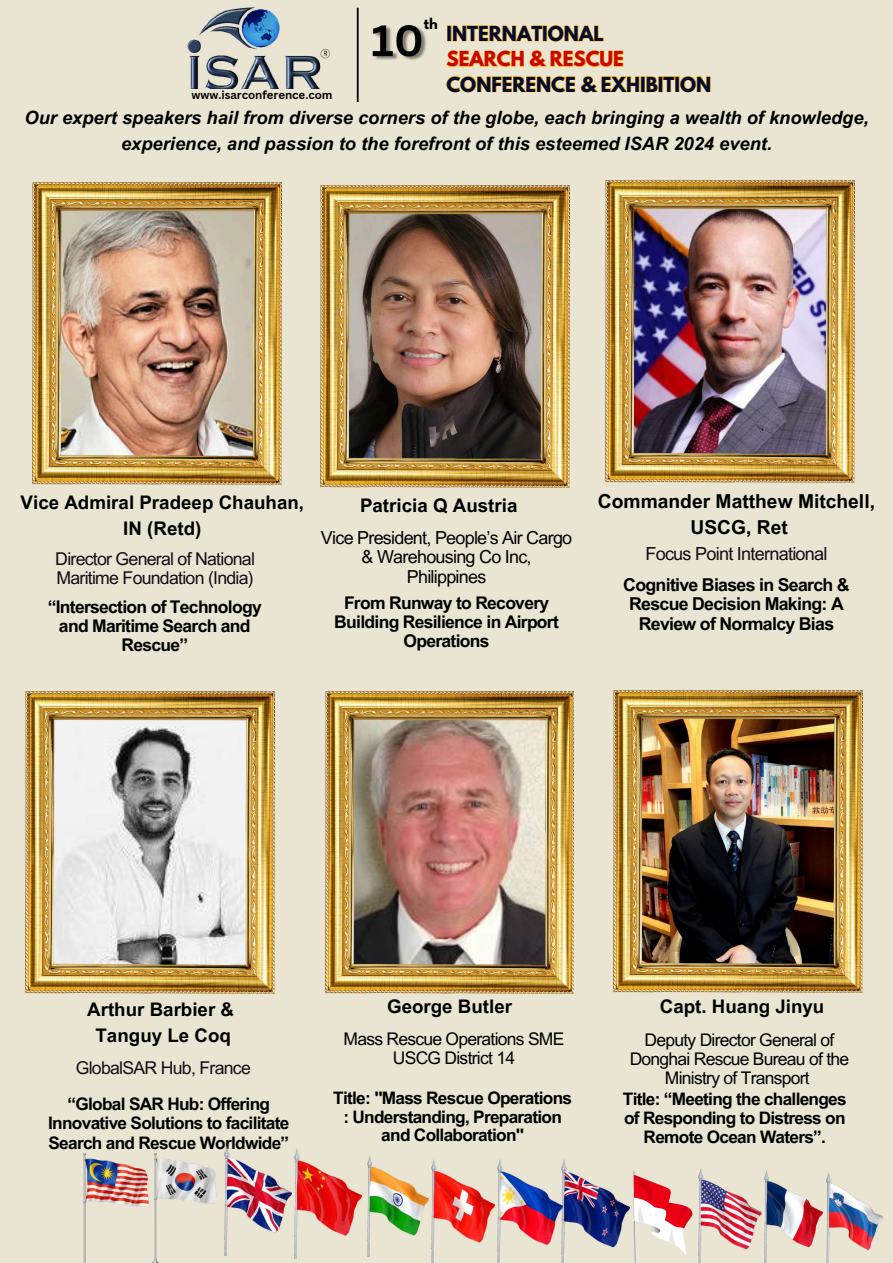
<style>
.page{position:relative;width:893px;height:1263px;background:#eae5d3}
.page>*{position:absolute;margin:0;border:0;box-sizing:border-box;transform-origin:0 0}
.t1{font:700 19.27px/26.4px "Arial MT Pro";color:#000;text-align:center}
.t2{font:700 18.75px/25.9px "Arial MT Pro";color:#000;text-align:center}
.t3{font:italic 700 18.3px/25.3px "Arial MT Pro";color:#000;text-align:center}
.t4{font:700 18.3px "League Spartan";color:#050a30}
.t5{font:700 18.3px "League Spartan";color:#ca0303}
.t6{font:18px "Arial MT Pro";letter-spacing:-.04em;color:#140b14}
.t7{font:17.92px/19.6px "Arial MT Pro";letter-spacing:-.04em;color:#000;text-align:center}
.t8{font:700 17.77px/19.1px "Arial MT Pro";letter-spacing:-.04em;color:#000;text-align:center}
.t9{font:17.62px/19.1px "Arial MT Pro";letter-spacing:-.04em;color:#140b14}
.t10{font:700 17.48px/19.1px "Arial MT Pro";letter-spacing:-.04em;color:#000;text-align:center}
.t11{font:17.4px/19.1px "Arial MT Pro";letter-spacing:-.04em;color:#000;text-align:center}
.t12{font:700 17.25px/18.6px "Arial MT Pro";letter-spacing:-.04em;color:#000;text-align:center}
.t13{font:700 13.12px "League Spartan";color:#000}
.t14{font:700 11.4px "Canva Sans";color:#000}
</style>
<div class="page">
<img style="left:83px;top:1154px;width:67px;height:109px">
<img style="left:153px;top:1154px;width:65px;height:109px">
<img style="left:367px;top:1155px;width:62px;height:101px">
<img style="left:224px;top:1145px;width:67px;height:111px">
<img style="left:294px;top:1148px;width:67px;height:110px">
<img style="left:699px;top:1168px;width:62px;height:95px">
<img style="left:431px;top:1159px;width:63px;height:104px">
<img style="left:497px;top:1159px;width:132px;height:104px">
<svg style="left:632px;top:1171px;width:60px;height:92px"></svg>
<img style="left:764px;top:1171px;width:59px;height:92px">
<img style="left:826px;top:1173px;width:56px;height:90px">
<img style="left:25px;top:692px;width:249px;height:302px">
<img style="left:325px;top:691px;width:249px;height:302px">
<img style="left:606px;top:181px;width:248px;height:302px">
<img style="left:320px;top:185px;width:249px;height:302px">
<img style="left:33px;top:183px;width:248px;height:302px">
<img style="left:614px;top:691px;width:248px;height:302px">
<img style="left:187px;top:7px;width:143px;height:82px">
<hr style="left:357px;top:8px;width:2px;height:94px;background:#000">
<img style="left:372px;top:24px;width:54px;height:36px">
<svg style="left:447px;top:25px;width:156px;height:17px"></svg>
<svg style="left:446px;top:51px;width:177px;height:16px"></svg>
<svg style="left:447px;top:76px;width:263px;height:16px"></svg>
<p class="t14" style="left:191px;top:87px;width:143px">www.isarconference.com</p>
<p class="t13" style="left:424px;top:17px;width:15px">th</p>
<p class="t4" style="left:446px;top:25px;width:159px">INTERNATIONAL</p>
<p class="t5" style="left:446px;top:50px;width:179px">SEARCH &amp; RESCUE</p>
<p class="t4" style="left:446px;top:75px;width:266px">CONFERENCE &amp; EXHIBITION</p>
<p class="t3" style="left:24px;top:108px;width:846px">Our expert speakers hail from diverse corners of the globe, each bringing a wealth of knowledge, experience, and passion to the forefront of this esteemed ISAR 2024 event.</p>
<p class="t2" style="left:21px;top:492px;width:285px">Vice Admiral Pradeep Chauhan,<br>IN (Retd)</p>
<p class="t9" style="left:55px;top:551px;width:201px">Director General of National<br>Maritime Foundation (India)</p>
<p class="t10" style="left:48px;top:599px;width:215px">“Intersection of Technology and Maritime Search and<br>Rescue”</p>
<p class="t2" style="left:360px;top:495px;width:159px">Patricia Q Austria</p>
<p class="t7" style="left:321px;top:530px;width:253px">Vice President, People’s Air Cargo &amp; Warehousing Co Inc,<br>Philippines</p>
<p class="t10" style="left:334px;top:596px;width:226px">From Runway to Recovery<br>Building Resilience in Airport<br>Operations</p>
<p class="t1" style="left:598px;top:490px;width:278px">Commander Matthew Mitchell,<br>USCG, Ret</p>
<p class="t6" style="left:645px;top:547px;width:184px">Focus Point International</p>
<p class="t8" style="left:623px;top:578px;width:228px">Cognitive Biases in Search &amp;<br>Rescue Decision Making: A<br>Review of Normalcy Bias</p>
<p class="t2" style="left:87px;top:999px;width:148px">Arthur Barbier &amp;<br>Tanguy Le Coq</p>
<p class="t9" style="left:76px;top:1060px;width:177px">GlobalSAR Hub, France</p>
<p class="t12" style="left:48px;top:1097px;width:243px;line-height:19.1px">“Global SAR Hub: Offering<br>Innovative Solutions to facilitate<br>Search and Rescue Worldwide”</p>
<p class="t2" style="left:387px;top:995px;width:127px">George Butler</p>
<p class="t11" style="left:343px;top:1032px;width:222px">Mass Rescue Operations SME<br>USCG District 14</p>
<p class="t12" style="left:333px;top:1091px;width:240px">Title: "Mass Rescue Operations : Understanding, Preparation and Collaboration"</p>
<p class="t2" style="left:660px;top:995px;width:166px">Capt. Huang Jinyu</p>
<p class="t11" style="left:629px;top:1032px;width:221px">Deputy Director General of<br>Donghai Rescue Bureau of the<br>Ministry of Transport</p>
<p class="t12" style="left:623px;top:1092px;width:225px">Title: “Meeting the challenges of Responding to Distress on<br>Remote Ocean Waters”.</p>
</div>
